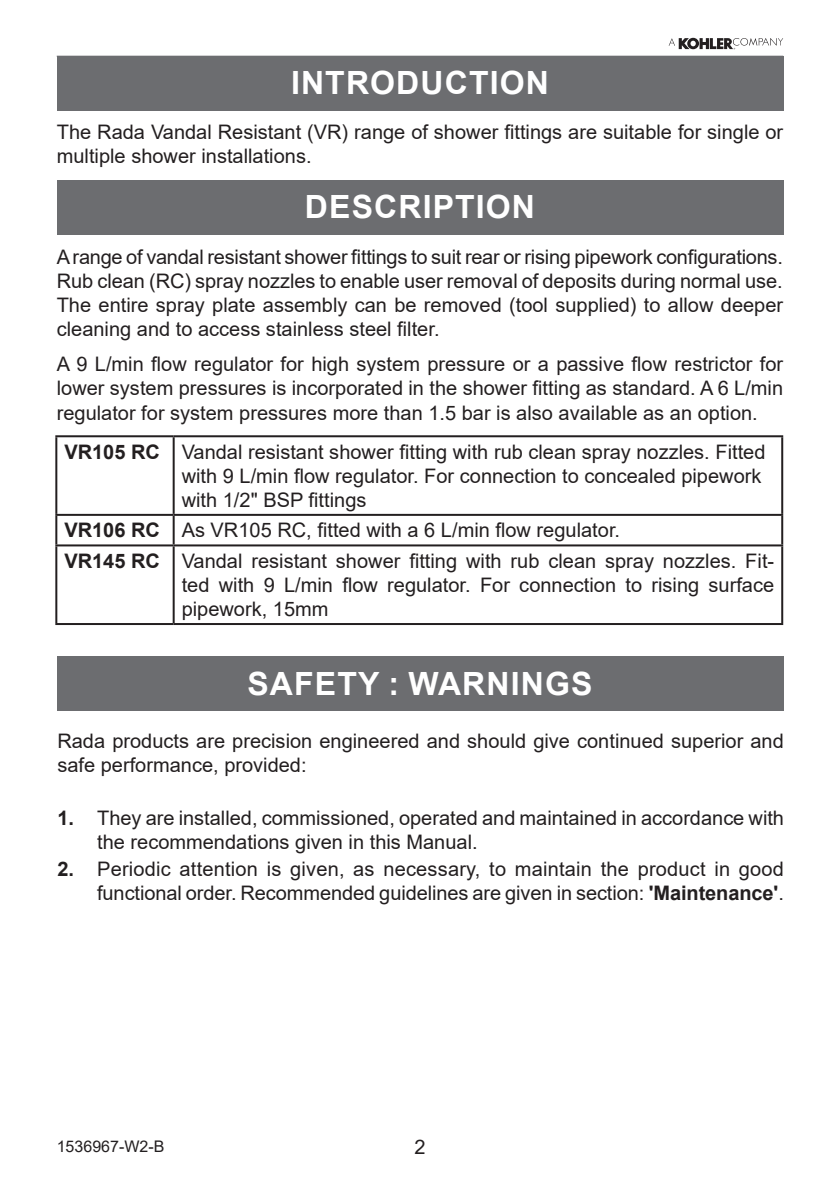
<style>
.page{position:relative;width:840px;height:1191px;background:#fff}
.page>*{position:absolute;margin:0;border:0;box-sizing:border-box;transform-origin:0 0}
.Heading_1{font:700 32px "Arial";letter-spacing:.035em;color:#fff}
.Body_Justify{font:20px/24px "Arial";color:#231f20}
._1_2_3{font:20px/24px "Arial";color:#231f20}
._1_2_3-2{font:700 20px "Arial";color:#231f20}
.t1{font:16px "Arial";color:#231f20}
.s1{font-weight:700}
</style>
<div class="page">
<svg style="left:668px;top:38px;width:114px;height:11px"></svg>
<hr style="left:55px;top:435px;width:118px;height:2px;background:#231f20">
<hr style="left:55px;top:437px;width:2px;height:77px;background:#231f20">
<hr style="left:173px;top:435px;width:609px;height:2px;background:#231f20">
<hr style="left:172px;top:437px;width:2px;height:77px;background:#231f20">
<hr style="left:780px;top:437px;width:2px;height:77px;background:#231f20">
<hr style="left:55px;top:514px;width:118px;height:2px;background:#231f20">
<hr style="left:55px;top:516px;width:2px;height:28px;background:#231f20">
<hr style="left:173px;top:514px;width:609px;height:2px;background:#231f20">
<hr style="left:172px;top:516px;width:2px;height:28px;background:#231f20">
<hr style="left:780px;top:516px;width:2px;height:28px;background:#231f20">
<hr style="left:55px;top:544px;width:118px;height:2px;background:#231f20">
<hr style="left:55px;top:546px;width:2px;height:77px;background:#231f20">
<hr style="left:173px;top:544px;width:609px;height:2px;background:#231f20">
<hr style="left:172px;top:546px;width:2px;height:77px;background:#231f20">
<hr style="left:780px;top:546px;width:2px;height:77px;background:#231f20">
<hr style="left:55px;top:623px;width:118px;height:2px;background:#231f20">
<hr style="left:173px;top:623px;width:609px;height:2px;background:#231f20">
<div style="left:57px;top:56px;width:725px;height:54px;background:#6c6d70"></div>
<div style="left:57px;top:180px;width:725px;height:54px;background:#6c6d70"></div>
<div style="left:57px;top:656px;width:725px;height:54px;background:#6c6d70"></div>
<p class="Heading_1" style="left:291px;top:61px;width:259px">INTRODUCTION</p>
<p class="Body_Justify" style="left:57px;top:120px;width:727px">The Rada Vandal Resistant (VR) range of shower fittings are suitable for single or multiple shower installations.</p>
<p class="Heading_1" style="left:305px;top:184px;width:231px">DESCRIPTION</p>
<p class="Body_Justify" style="left:57px;top:245px;width:727px;text-align:justify">A range of vandal resistant shower fittings to suit rear or rising pipework configurations.<br>Rub clean (RC) spray nozzles to enable user removal of deposits during normal use.<br>The entire spray plate assembly can be removed (tool supplied) to allow deeper cleaning and to access stainless steel filter.</p>
<p class="Body_Justify" style="left:57px;top:352px;width:727px;text-align:justify">A 9 L/min flow regulator for high system pressure or a passive flow restrictor for lower system pressures is incorporated in the shower fitting as standard. A 6 L/min regulator for system pressures more than 1.5 bar is also available as an option.</p>
<p class="_1_2_3-2" style="left:64px;top:438px;width:97px">VR105 RC</p>
<p class="Body_Justify" style="left:181px;top:440px;width:585px">Vandal resistant shower fitting with rub clean spray nozzles. Fitted with 9 L/min flow regulator. For connection to concealed pipework with 1/2" BSP fittings</p>
<p class="_1_2_3-2" style="left:64px;top:516px;width:97px">VR106 RC</p>
<p class="Body_Justify" style="left:181px;top:518px;width:439px">As VR105 RC, fitted with a 6 L/min flow regulator.</p>
<p class="_1_2_3-2" style="left:64px;top:547px;width:97px">VR145 RC</p>
<p class="Body_Justify" style="left:181px;top:549px;width:593px;text-align:justify">Vandal resistant shower fitting with rub clean spray nozzles. Fit&shy;ted with 9 L/min flow regulator. For connection to rising surface pipework, 15mm</p>
<p class="Heading_1" style="left:247px;top:661px;width:346px">SAFETY : WARNINGS</p>
<p class="Body_Justify" style="left:57px;top:728px;width:727px">Rada products are precision engineered and should give continued superior and safe performance, provided:</p>
<p class="_1_2_3" style="left:97px;top:806px;width:688px;text-indent:-40px"><span class="s1">1.</span> They are installed, commissioned, operated and maintained in accordance with the recommendations given in this Manual.</p>
<p class="_1_2_3" style="left:57px;top:857px;width:727px;text-align:right"><span class="s1">2.</span> Periodic attention is given, as necessary, to maintain the product in good functional order. Recommended guidelines are given in section: <span class="s1">'Maintenance'</span>.</p>
<p class="t1" style="left:57px;top:1135px;width:109px">1536967-W2-B</p>
<p class="Body_Justify" style="left:414px;top:1135px;width:13px">2</p>
</div>
